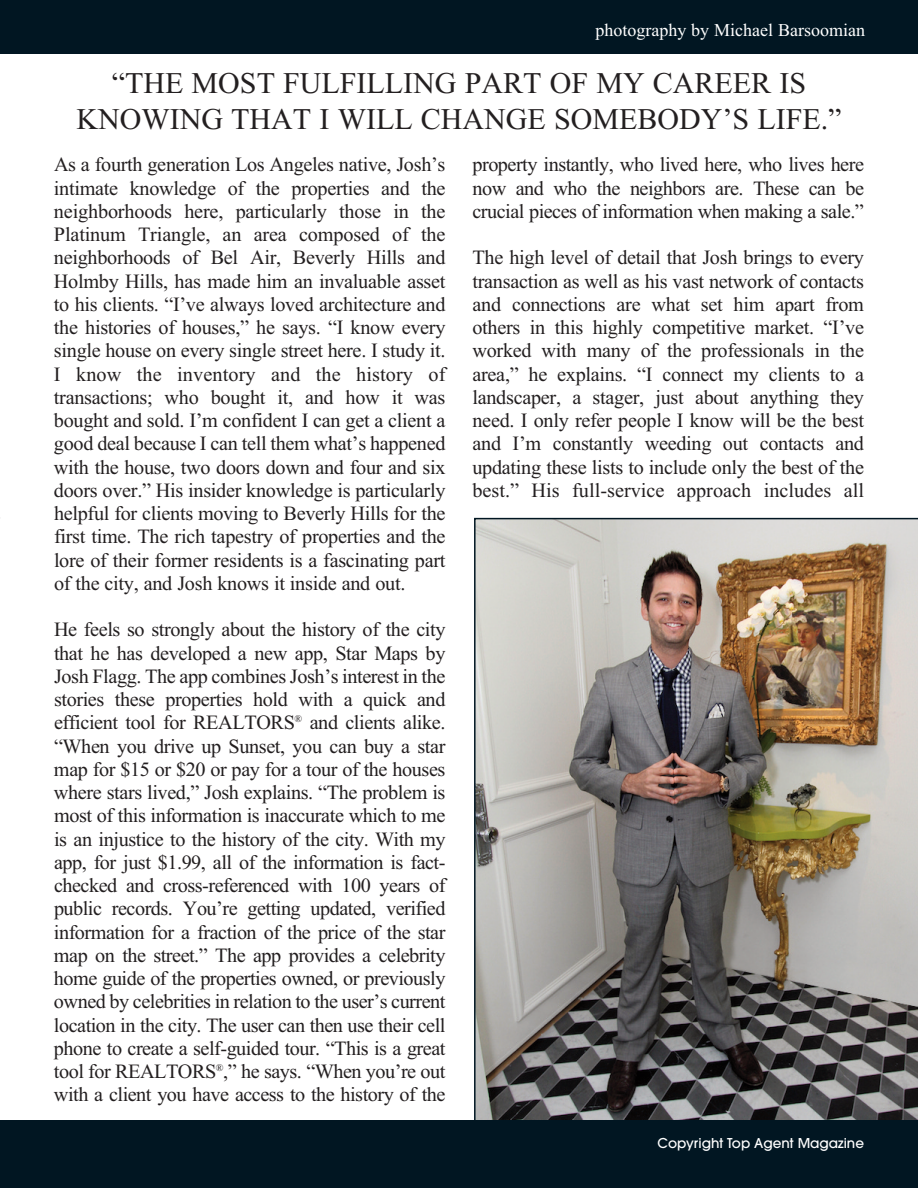
<style>
.page{position:relative;width:918px;height:1188px;background:#fff}
.page>*{position:absolute;margin:0;border:0;box-sizing:border-box;transform-origin:0 0}
.t1{font:30px/36px "Times New Roman";color:#231f20;text-align:center}
.t2{font:20.25px/23.2px "Times New Roman";letter-spacing:-.02em;color:#231f20;text-align:justify}
.t3{font:18px "Times New Roman";color:#fff}
.t4{font:500 13.5px "Avant Garde";color:#fff}
</style>
<div class="page">
<img style="left:474px;top:518px;width:444px;height:602px">
<div style="left:0;top:1120px;width:918px;height:68px;background:#011622"></div>
<div style="left:0;top:0;width:918px;height:54px;background:#011622"></div>
<p class="t3" style="left:595px;top:19px;width:271px">photography by Michael Barsoomian</p>
<h1 class="t1" style="left:76px;top:64px;width:767px">“THE MOST FULFILLING PART OF MY CAREER IS<br>KNOWING THAT I WILL CHANGE SOMEBODY’S LIFE.”</h1>
<p class="t2" style="left:54px;top:153px;width:393px">As a fourth generation Los Angeles native, Josh’s intimate knowledge of the properties and the neighborhoods here, particularly those in the Platinum Triangle, an area composed of the neighborhoods of Bel Air, Beverly Hills and Holmby Hills, has made him an invaluable asset to his clients. “I’ve always loved architecture and the histories of houses,” he says. “I know every single house on every single street here. I study it.<br>I know the inventory and the history of transactions; who bought it, and how it was bought and sold. I’m confident I can get a client a good deal because I can tell them what’s happened with the house, two doors down and four and six doors over.” His insider knowledge is particularly helpful for clients moving to Beverly Hills for the first time. The rich tapestry of properties and the lore of their former residents is a fascinating part of the city, and Josh knows it inside and out.</p>
<p class="t2" style="left:54px;top:618px;width:393px">He feels so strongly about the history of the city that he has developed a new app, Star Maps by Josh Flagg. The app combines Josh’s interest in the stories these properties hold with a quick and efficient tool for REALTORS<sup>®</sup> and clients alike. “When you drive up Sunset, you can buy a star map for $15 or $20 or pay for a tour of the houses where stars lived,” Josh explains. “The problem is most of this information is inaccurate which to me is an injustice to the history of the city. With my app, for just $1.99, all of the information is fact&shy;checked and cross-referenced with 100 years of public records. You’re getting updated, verified information for a fraction of the price of the star map on the street.” The app provides a celebrity home guide of the properties owned, or previously owned by celebrities in relation to the user’s current location in the city. The user can then use their cell phone to create a self-guided tour. “This is a great tool for REALTORS<sup>®</sup>,” he says. “When you’re out with a client you have access to the history of the</p>
<p class="t2" style="left:473px;top:153px;width:393px">property instantly, who lived here, who lives here now and who the neighbors are. These can be crucial pieces of information when making a sale.”</p>
<p class="t2" style="left:473px;top:246px;width:393px">The high level of detail that Josh brings to every transaction as well as his vast network of contacts and connections are what set him apart from others in this highly competitive market. “I’ve worked with many of the professionals in the area,” he explains. “I connect my clients to a landscaper, a stager, just about anything they need. I only refer people I know will be the best and I’m constantly weeding out contacts and updating these lists to include only the best of the best.” His full-service approach includes all</p>
<p class="t4" style="left:658px;top:1138px;width:208px">Copyright Top Agent Magazine</p>
</div>
